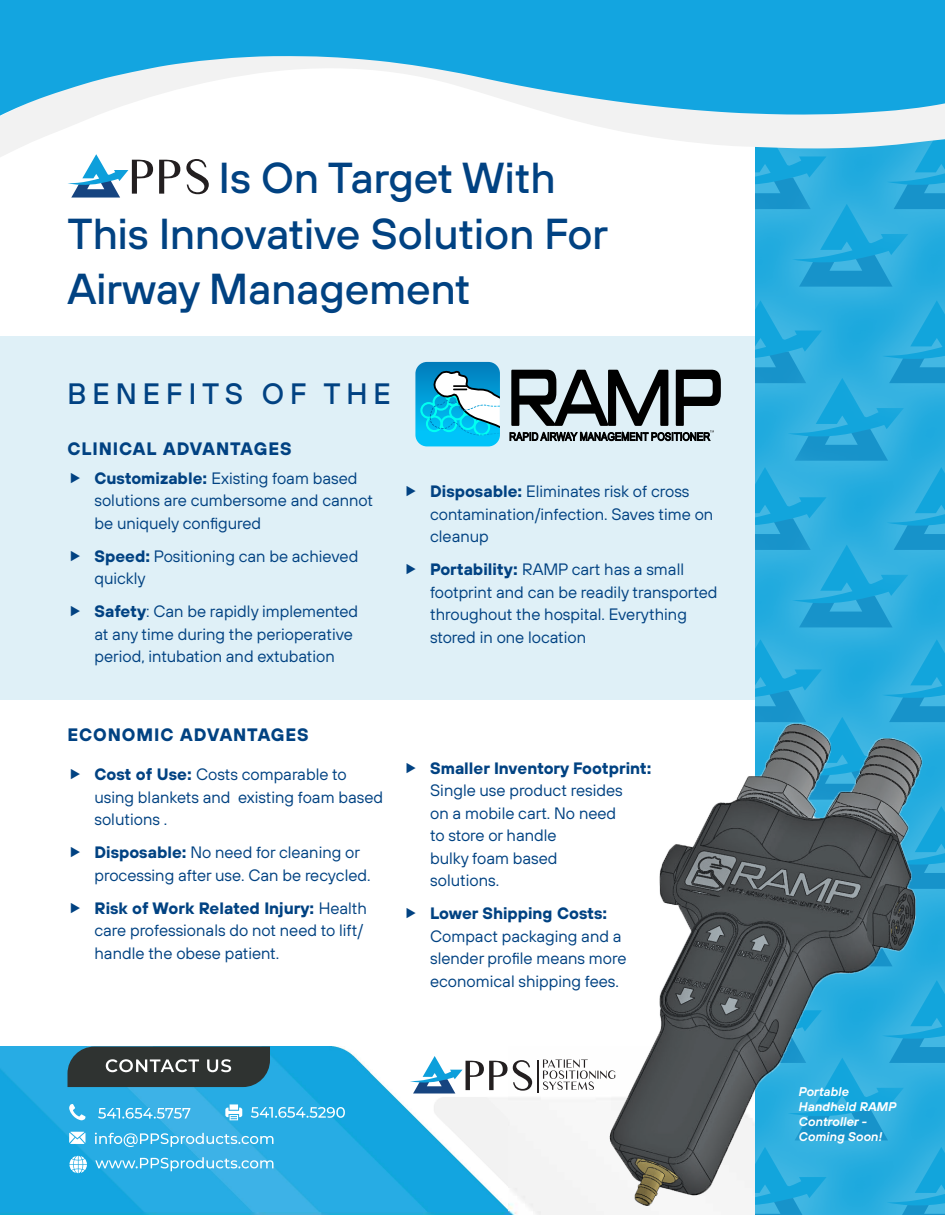
<style>
.page{position:relative;width:945px;height:1215px;background:#fff}
.page>*{position:absolute;margin:0;border:0;box-sizing:border-box;transform-origin:0 0}
.t1{font:500 43.35px/55.7px "TT Hoves";color:#014282}
.t2{font:500 29.55px "TT Hoves";letter-spacing:.2em;color:#014282}
.t3{font:700 18px "TT Hoves";letter-spacing:.05em;color:#014282}
.t4{font:16.5px/22.5px "TT Hoves";color:#014282}
.t5{font:italic 600 12.6px/15.1px "TT Hoves";color:#fff}
.s1{font-weight:700}
</style>
<div class="page">
<div style="left:0;top:336px;width:945px;height:363px;background:#dff0f7"></div>
<img style="left:0;top:1060px;width:578px;height:155px">
<img style="left:0;top:1047px;width:508px;height:164px">
<svg style="left:68px;top:158px;width:141px;height:40px"></svg>
<svg style="left:68px;top:1047px;width:202px;height:40px;background:#3d4545"></svg>
<svg style="left:225px;top:1104px;width:120px;height:16px;background:#5cc0ea"></svg>
<svg style="left:69px;top:1132px;width:204px;height:15px;background:#61c1eb"></svg>
<svg style="left:69px;top:1156px;width:204px;height:17px;background:#58bee9"></svg>
<svg style="left:69px;top:1104px;width:121px;height:16px;background:#59beea"></svg>
<div style="left:755px;top:252px;width:115px;height:181px;background:#2eafe0"></div>
<div style="left:755px;top:419px;width:119px;height:181px;background:#35b2e1"></div>
<svg style="left:755px;top:158px;width:165px;height:129px;background:#27aadc"></svg>
<svg style="left:920px;top:158px;width:25px;height:94px;background:#25a8db"></svg>
<svg style="left:834px;top:252px;width:111px;height:48px;background:#26a8da"></svg>
<svg style="left:755px;top:300px;width:190px;height:161px"></svg>
<svg style="left:916px;top:330px;width:29px;height:89px;background:#24a8da"></svg>
<svg style="left:838px;top:419px;width:107px;height:48px;background:#25a8db"></svg>
<svg style="left:755px;top:467px;width:190px;height:124px"></svg>
<svg style="left:920px;top:497px;width:25px;height:94px;background:#24a8db"></svg>
<svg style="left:755px;top:591px;width:79px;height:48px;background:#28a9db"></svg>
<svg style="left:834px;top:591px;width:111px;height:48px;background:#26a8da"></svg>
<svg style="left:755px;top:639px;width:190px;height:69px;background:#27abde"></svg>
<svg style="left:916px;top:669px;width:29px;height:39px"></svg>
<img style="left:578px;top:708px;width:367px;height:507px">
<svg style="left:415px;top:362px;width:85px;height:84px;background:#3bb8dc"></svg>
<svg style="left:509px;top:370px;width:212px;height:72px"></svg>
<hr style="left:537px;top:1060px;width:1px;height:32px;background:#231f20">
<svg style="left:543px;top:1059px;width:72px;height:31px"></svg>
<svg style="left:410px;top:1056px;width:122px;height:38px"></svg>
<svg style="left:0;top:116px;width:945px;height:42px"></svg>
<svg style="left:0;top:0;width:945px;height:116px;fill:#13a5e0"></svg>
<p class="t1" style="left:68px;top:149px;width:542px;text-indent:151px">Is On Target With<br>This Innovative Solution For<br>Airway Management</p>
<p class="t2" style="left:68px;top:374px;width:325px">BENEFITS OF THE</p>
<p class="t3" style="left:68px;top:436px;width:226px">CLINICAL ADVANTAGES</p>
<p class="t4" style="left:94px;top:466px;width:280px"><span class="s1">Customizable:</span> Existing foam based solutions are cumbersome and cannot be uniquely configured</p>
<p class="t4" style="left:94px;top:544px;width:265px"><span class="s1">Speed:</span> Positioning can be achieved quickly</p>
<p class="t4" style="left:94px;top:600px;width:265px"><span class="s1">Safety</span>: Can be rapidly implemented at any time during the perioperative period, intubation and extubation</p>
<p class="t3" style="left:68px;top:722px;width:243px">ECONOMIC ADVANTAGES</p>
<p class="t4" style="left:94px;top:763px;width:290px"><span class="s1">Cost of Use:</span> Costs comparable to using blankets and existing foam based solutions .</p>
<p class="t4" style="left:94px;top:841px;width:278px"><span class="s1">Disposable:</span> No need for cleaning or processing after use. Can be recycled.</p>
<p class="t4" style="left:94px;top:896px;width:274px"><span class="s1">Risk of Work Related Injury:</span> Health care professionals do not need to lift/ handle the obese patient.</p>
<p class="t4" style="left:430px;top:480px;width:285px"><span class="s1">Disposable:</span> Eliminates risk of cross contamination/infection. Saves time on cleanup</p>
<p class="t4" style="left:430px;top:558px;width:289px"><span class="s1">Portability:</span> RAMP cart has a small footprint and can be readily transported throughout the hospital. Everything stored in one location</p>
<p class="t4" style="left:430px;top:756px;width:223px"><span class="s1">Smaller Inventory Footprint:<br></span>Single use product resides<br>on a mobile cart. No need<br>to store or handle<br>bulky foam based<br>solutions.</p>
<p class="t4" style="left:430px;top:902px;width:198px"><span class="s1">Lower Shipping Costs:<br></span>Compact packaging and a slender profile means more economical shipping fees.</p>
<p class="t5" style="left:798px;top:1084px;width:99px">Portable<br>Handheld RAMP<br>Controller -<br>Coming Soon!</p>
</div>
